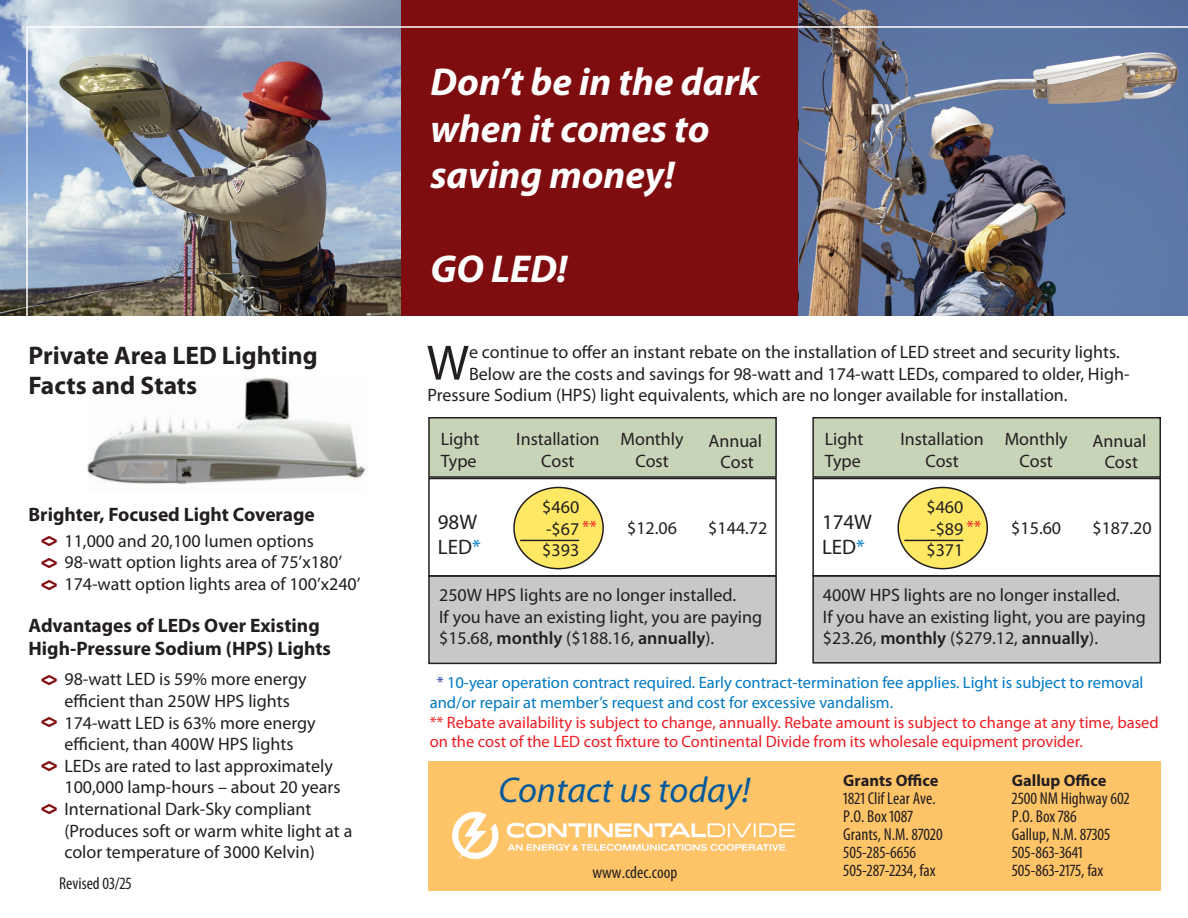
<style>
.page{position:relative;width:1188px;height:918px;background:#fff}
.page>*{position:absolute;margin:0;border:0;box-sizing:border-box;transform-origin:0 0}
.t1{font:50.1px "Myriad Pro";color:#231f20}
.t2{font:italic 700 39px/46.8px "Myriad Pro";color:#fff}
.t3{font:italic 36px "Myriad Pro";color:#00599b}
.t4{font:700 25.5px/30.6px "Myriad Pro";color:#231f20}
.t5{font:21px/25.2px "Myriad Pro";color:#231f20}
.t6{font:700 21px "Myriad Pro";color:#7f0d10}
.t7{font:700 19.5px/23.4px "Myriad Pro";color:#231f20}
.t8{font:18px/21.6px "Myriad Pro";color:#231f20}
.t9{font:condensed 17.25px/18px "Myriad Pro";color:#231f20}
.t10{font:16.5px/19.8px "Myriad Pro";color:#ee1d23}
.t11{font:16.5px/19.8px "Myriad Pro";color:#0079c2}
.t12{font:700 16.5px "Myriad Pro";color:#231f20}
.s1{color:#0079c2}
.s2{color:#ee1d23}
.s3{font-weight:600}
.s4{color:#253f8e}
</style>
<div class="page">
<div style="left:429px;top:761px;width:732px;height:129px;background:#ffc468"></div>
<img style="left:0;top:0;width:401px;height:315px">
<hr style="left:26px;top:27px;width:2px;height:675px;background:#fff">
<div style="left:429px;top:418px;width:347px;height:59px;background:#c8d4b8"></div>
<div style="left:428px;top:417px;width:349px;height:61px;border:2px solid #231f20"></div>
<div style="left:429px;top:576px;width:347px;height:87px;background:#c7c8ca"></div>
<div style="left:428px;top:575px;width:349px;height:89px;border:2px solid #231f20"></div>
<div style="left:428px;top:478px;width:349px;height:99px;border:2px solid #231f20"></div>
<div style="left:514px;top:488px;width:89px;height:81px;background:#ffe964;border-radius:50%"></div>
<div style="left:513px;top:487px;width:91px;height:82px;border:2px solid #231f20;border-radius:50%"></div>
<hr style="left:520px;top:540px;width:59px;height:1px;background:#231f20">
<div style="left:813px;top:576px;width:347px;height:87px;background:#c7c8ca"></div>
<div style="left:812px;top:575px;width:349px;height:89px;border:2px solid #231f20"></div>
<div style="left:813px;top:418px;width:347px;height:59px;background:#c8d4b8"></div>
<div style="left:812px;top:417px;width:349px;height:61px;border:2px solid #231f20"></div>
<div style="left:812px;top:478px;width:349px;height:99px;border:2px solid #231f20"></div>
<div style="left:898px;top:488px;width:89px;height:81px;background:#ffe964;border-radius:50%"></div>
<div style="left:897px;top:487px;width:91px;height:82px;border:2px solid #231f20;border-radius:50%"></div>
<hr style="left:904px;top:540px;width:59px;height:1px;background:#231f20">
<div style="left:402px;top:0;width:397px;height:315px;background:#7f0d10"></div>
<img style="left:87px;top:377px;width:281px;height:107px">
<img style="left:799px;top:0;width:389px;height:315px">
<hr style="left:27px;top:26px;width:1161px;height:2px;background:#fff">
<img style="left:452px;top:812px;width:342px;height:47px">
<h3 class="t4" style="left:29px;top:342px;width:291px">Private Area LED Lighting<br>Facts and Stats</h3>
<p class="t7" style="left:29px;top:504px;width:288px">Brighter, Focused Light Coverage</p>
<p class="t6" style="left:57px;top:535px;width:58px;rotate:90deg">◊◊◊</p>
<p class="t8" style="left:64px;top:532px;width:298px">11,000 and 20,100 lumen options<br>98-watt option lights area of 75’x180’<br>174-watt option lights area of 100’x240’</p>
<p class="t7" style="left:29px;top:616px;width:304px">Advantages of LEDs Over Existing<br>High-Pressure Sodium (HPS) Lights</p>
<p class="t6" style="left:57px;top:674px;width:14px;rotate:90deg">◊</p>
<p class="t6" style="left:57px;top:716px;width:14px;rotate:90deg">◊</p>
<p class="t6" style="left:57px;top:760px;width:14px;rotate:90deg">◊</p>
<p class="t6" style="left:57px;top:803px;width:14px;rotate:90deg">◊</p>
<p class="t8" style="left:64px;top:670px;width:289px">98-watt LED is 59% more energy efficient than 250W HPS lights 174-watt LED is 63% more energy efficient, than 400W HPS lights<br>LEDs are rated to last approximately 100,000 lamp-hours – about 20 years International Dark-Sky compliant (Produces soft or warm white light at a color temperature of 3000 Kelvin)</p>
<p class="t9" style="left:59px;top:876px;width:74px">Revised 03/25</p>
<h2 class="t2" style="left:430px;top:62px;width:331px">Don’t be in the dark when it comes to saving money!</h2>
<h2 class="t2" style="left:430px;top:249px;width:139px">GO LED!</h2>
<h1 class="t1" style="left:427px;top:344px;width:44px">W</h1>
<p class="t8" style="left:469px;top:343px;width:652px">e continue to offer an instant rebate on the installation of LED street and security lights.</p>
<p class="t8" style="left:469px;top:365px;width:662px">Below are the costs and savings for 98-watt and 174-watt LEDs, compared to older, High-</p>
<p class="t8" style="left:427px;top:386px;width:642px">Pressure Sodium (HPS) light equivalents, which are no longer available for installation.</p>
<p class="t8" style="left:441px;top:430px;width:40px">Light<br>Type</p>
<p class="t8" style="left:516px;top:430px;width:85px;text-align:center">Installation<br>Cost</p>
<p class="t8" style="left:621px;top:430px;width:65px;text-align:center">Monthly<br>Cost</p>
<p class="t8" style="left:708px;top:432px;width:55px;text-align:center">Annual<br>Cost</p>
<p class="t8" style="left:825px;top:430px;width:40px">Light<br>Type</p>
<p class="t8" style="left:900px;top:430px;width:85px;text-align:center">Installation<br>Cost</p>
<p class="t8" style="left:1005px;top:430px;width:65px;text-align:center">Monthly<br>Cost</p>
<p class="t8" style="left:1093px;top:432px;width:55px;text-align:center">Annual<br>Cost</p>
<p class="t5" style="left:438px;top:511px;width:44px">98W<br>LED<span class="s1">*</span></p>
<p class="t8" style="left:542px;top:498px;width:56px">$460 -$67 <span class="s2">** </span>$393</p>
<p class="t8" style="left:627px;top:519px;width:51px">$12.06</p>
<p class="t8" style="left:708px;top:519px;width:61px">$144.72</p>
<p class="t5" style="left:822px;top:511px;width:52px">174W<br>LED<span class="s1">*</span></p>
<p class="t8" style="left:927px;top:498px;width:56px">$460 -$89 <span class="s2">** </span>$371</p>
<p class="t8" style="left:1011px;top:519px;width:51px">$15.60</p>
<p class="t8" style="left:1093px;top:519px;width:61px">$187.20</p>
<p class="t8" style="left:439px;top:586px;width:325px">250W HPS lights are no longer installed.<br>If you have an existing light, you are paying $15.68, <span class="s3">monthly</span> ($188.16, <span class="s3">annually</span>).</p>
<p class="t8" style="left:823px;top:586px;width:325px">400W HPS lights are no longer installed.<br>If you have an existing light, you are paying $23.26, <span class="s3">monthly</span> ($279.12, <span class="s3">annually</span>).</p>
<p class="t11" style="left:430px;top:674px;width:715px;text-indent:7px"><span class="s4">*</span> 10-year operation contract required. Early contract-termination fee applies. Light is subject to removal and/or repair at member’s request and cost for excessive vandalism.</p>
<p class="t10" style="left:430px;top:714px;width:731px">** Rebate availability is subject to change, annually. Rebate amount is subject to change at any time, based on the cost of the LED cost fixture to Continental Divide from its wholesale equipment provider.</p>
<h3 class="t3" style="left:498px;top:768px;width:254px">Contact us today!</h3>
<p class="t9" style="left:592px;top:865px;width:86px">www.cdec.coop</p>
<p class="t12" style="left:843px;top:774px;width:97px">Grants Office</p>
<p class="t9" style="left:843px;top:791px;width:101px">1821 Clif Lear Ave.<br>P.O. Box 1087<br>Grants, N.M. 87020<br>505-285-6656<br>505-287-2234, fax</p>
<p class="t12" style="left:1012px;top:774px;width:96px">Gallup Office</p>
<p class="t9" style="left:1012px;top:791px;width:119px">2500 NM Highway 602<br>P.O. Box 786<br>Gallup, N.M. 87305<br>505-863-3641<br>505-863-2175, fax</p>
</div>
